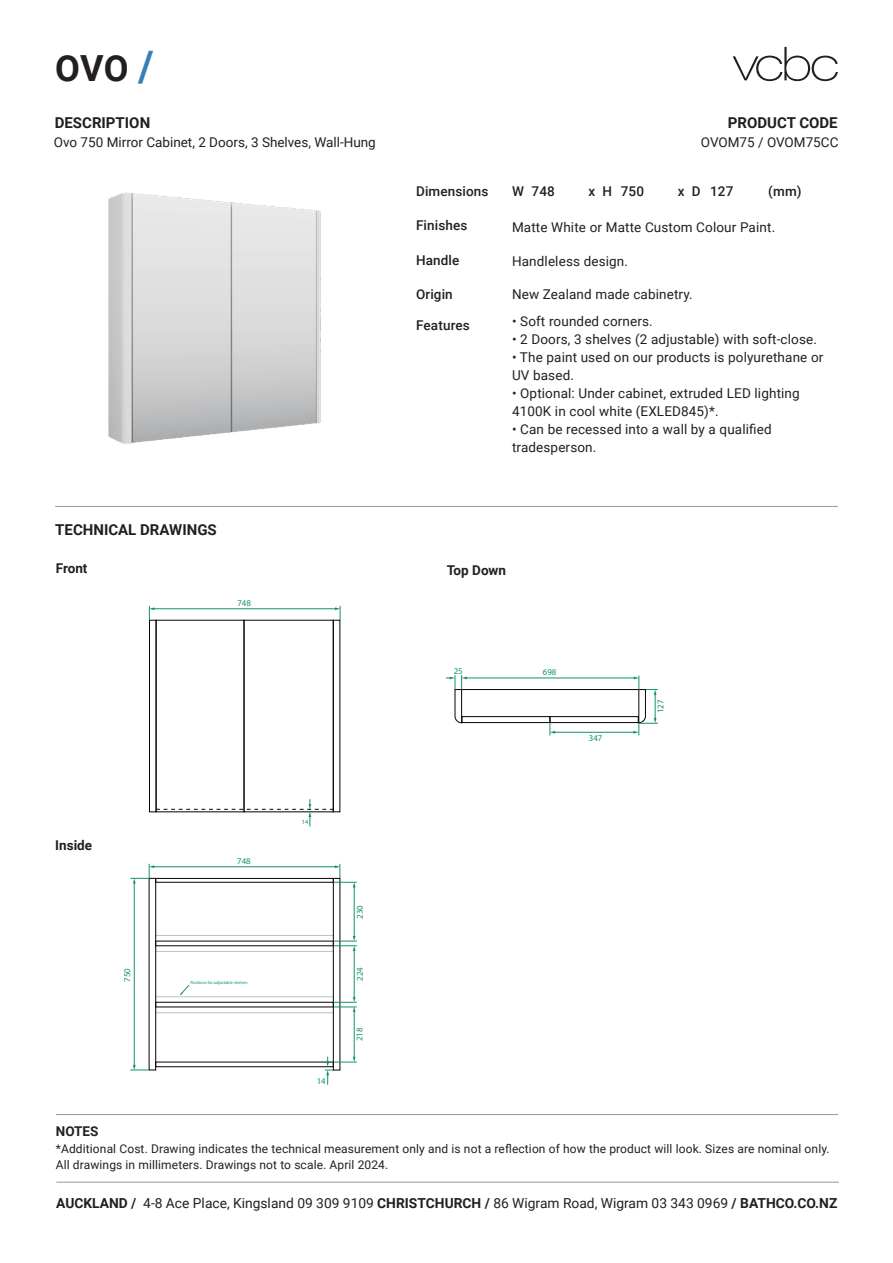
<style>
.page{position:relative;width:893px;height:1263px;background:#fff}
.page>*{position:absolute;margin:0;border:0;box-sizing:border-box;transform-origin:0 0}
.t1{font:700 36px "Roboto";color:#231f20}
.t2{font:700 15px "Roboto";color:#231f20}
.t3{font:13.8px "Roboto";color:#231f20}
.t4{font:13.5px/18px "Roboto";letter-spacing:.01em;color:#231f20}
.t5{font:500 13.5px "Roboto";letter-spacing:.01em;color:#231f20}
.t6{font:700 13.5px "Roboto";color:#231f20}
.t7{font:12px/16.5px "Roboto";letter-spacing:.01em;color:#231f20}
.t8{font:8.85px "Myriad Pro";color:#12926c}
.t9{font:6.3px "Myriad Pro";color:#12926c}
.t10{font:4.35px "Myriad Pro";color:#12926c}
.s1{font-size:42px;color:#3681b1}
.s2{font-weight:700}
</style>
<div class="page">
<hr style="left:55px;top:506px;width:783px;height:1px;background:#97999c">
<hr style="left:56px;top:1114px;width:782px;height:1px;background:#97999c">
<hr style="left:56px;top:1182px;width:783px;height:1px;background:#97999c">
<svg style="left:733px;top:47px;width:105px;height:34px"></svg>
<hr style="left:156px;top:1012px;width:177px;height:1px;background:#c1c2c3">
<hr style="left:156px;top:996px;width:177px;height:1px;background:#c1c2c3">
<hr style="left:156px;top:951px;width:177px;height:1px;background:#c1c2c3">
<hr style="left:156px;top:935px;width:177px;height:1px;background:#c1c2c3">
<div style="left:149px;top:620px;width:7px;height:192px;border:1px solid #060403"></div>
<div style="left:156px;top:620px;width:88px;height:192px;border:1px solid #060403"></div>
<div style="left:244px;top:620px;width:89px;height:192px;border:1px solid #060403"></div>
<div style="left:333px;top:620px;width:7px;height:192px;border:1px solid #060403"></div>
<svg style="left:156px;top:799px;width:177px;height:27px"></svg>
<div style="left:149px;top:878px;width:7px;height:192px;border:1px solid #060403"></div>
<div style="left:333px;top:878px;width:7px;height:192px;border:1px solid #060403"></div>
<div style="left:155px;top:1002px;width:179px;height:5px;border:1px solid #060403"></div>
<div style="left:155px;top:1062px;width:179px;height:5px;border:1px solid #060403"></div>
<hr style="left:134px;top:882px;width:1px;height:184px;background:#12926c">
<svg style="left:130px;top:1065px;width:18px;height:6px"></svg>
<svg style="left:180px;top:984px;width:10px;height:11px"></svg>
<hr style="left:153px;top:866px;width:183px;height:1px;background:#12926c">
<svg style="left:130px;top:864px;width:24px;height:19px"></svg>
<div style="left:155px;top:878px;width:179px;height:4px;border:1px solid #060403"></div>
<hr style="left:354px;top:1011px;width:1px;height:47px;background:#12926c">
<svg style="left:325px;top:1056px;width:32px;height:29px"></svg>
<hr style="left:354px;top:950px;width:1px;height:48px;background:#12926c">
<svg style="left:334px;top:997px;width:23px;height:15px"></svg>
<hr style="left:354px;top:886px;width:1px;height:51px;background:#12926c">
<svg style="left:334px;top:936px;width:23px;height:15px"></svg>
<svg style="left:334px;top:864px;width:23px;height:23px"></svg>
<hr style="left:153px;top:608px;width:183px;height:1px;background:#12926c">
<svg style="left:335px;top:606px;width:6px;height:14px"></svg>
<svg style="left:149px;top:606px;width:5px;height:14px"></svg>
<hr style="left:462px;top:689px;width:177px;height:1px;background:#060403">
<div style="left:461px;top:716px;width:89px;height:7px;border:1px solid #060403"></div>
<div style="left:549px;top:716px;width:90px;height:7px;border:1px solid #060403"></div>
<hr style="left:466px;top:678px;width:169px;height:1px;background:#12926c">
<svg style="left:446px;top:675px;width:21px;height:48px"></svg>
<hr style="left:554px;top:732px;width:80px;height:1px;background:#12926c">
<svg style="left:550px;top:723px;width:5px;height:12px"></svg>
<svg style="left:633px;top:675px;width:25px;height:60px"></svg>
<img style="left:108px;top:192px;width:213px;height:252px">
<h1 class="t1" style="left:55px;top:43px;width:100px">OVO <span class="s1">/</span></h1>
<p class="t2" style="left:55px;top:112px;width:97px">DESCRIPTION</p>
<p class="t2" style="left:728px;top:113px;width:111px">PRODUCT CODE</p>
<p class="t4" style="left:54px;top:132px;width:324px">Ovo 750 Mirror Cabinet, 2 Doors, 3 Shelves, Wall-Hung</p>
<p class="t4" style="left:701px;top:132px;width:139px">OVOM75 / OVOM75CC</p>
<p class="t5" style="left:416px;top:182px;width:74px">Dimensions</p>
<p class="t5" style="left:512px;top:182px;width:44px">W 748</p>
<p class="t5" style="left:589px;top:182px;width:57px">x H 750</p>
<p class="t5" style="left:678px;top:182px;width:57px">x D 127</p>
<p class="t5" style="left:768px;top:182px;width:35px">(mm)</p>
<p class="t2" style="left:55px;top:519px;width:163px">TECHNICAL DRAWINGS</p>
<p class="t5" style="left:416px;top:216px;width:53px">Finishes</p>
<p class="t4" style="left:512px;top:218px;width:265px">Matte White or Matte Custom Colour Paint.</p>
<p class="t5" style="left:416px;top:250px;width:45px">Handle</p>
<p class="t4" style="left:512px;top:252px;width:118px">Handleless design.</p>
<p class="t5" style="left:416px;top:284px;width:38px">Origin</p>
<p class="t4" style="left:512px;top:285px;width:182px">New Zealand made cabinetry.</p>
<p class="t5" style="left:416px;top:316px;width:55px">Features</p>
<p class="t4" style="left:512px;top:312px;width:142px">• Soft rounded corners.</p>
<p class="t4" style="left:512px;top:330px;width:306px">• 2 Doors, 3 shelves (2 adjustable) with soft-close.</p>
<p class="t4" style="left:512px;top:348px;width:313px">• The paint used on our products is polyurethane or<br>UV based.</p>
<p class="t4" style="left:512px;top:384px;width:289px">• Optional: Under cabinet, extruded LED lighting<br>4100K in cool white (EXLED845)*.</p>
<p class="t4" style="left:512px;top:420px;width:261px">• Can be recessed into a wall by a qualified tradesperson.</p>
<p class="t6" style="left:56px;top:559px;width:33px">Front</p>
<p class="t6" style="left:447px;top:561px;width:61px">Top Down</p>
<p class="t8" style="left:237px;top:597px;width:15px">748</p>
<p class="t6" style="left:55px;top:835px;width:38px">Inside</p>
<p class="t8" style="left:122px;top:982px;width:15px;rotate:-90deg">750</p>
<p class="t8" style="left:237px;top:855px;width:15px">748</p>
<p class="t10" style="left:190px;top:979px;width:59px">Positions for adjustable shelves</p>
<p class="t9" style="left:302px;top:818px;width:8px">14</p>
<p class="t8" style="left:317px;top:1075px;width:11px">14</p>
<p class="t8" style="left:355px;top:918px;width:15px;rotate:-90deg">230</p>
<p class="t8" style="left:355px;top:981px;width:15px;rotate:-90deg">224</p>
<p class="t8" style="left:354px;top:1041px;width:15px;rotate:-90deg">218</p>
<p class="t8" style="left:454px;top:665px;width:11px">25</p>
<p class="t8" style="left:543px;top:667px;width:15px">698</p>
<p class="t8" style="left:589px;top:733px;width:15px">347</p>
<p class="t8" style="left:655px;top:713px;width:15px;rotate:-90deg">127</p>
<p class="t6" style="left:56px;top:1122px;width:44px">NOTES</p>
<p class="t7" style="left:56px;top:1140px;width:775px">*Additional Cost. Drawing indicates the technical measurement only and is not a reflection of how the product will look. Sizes are nominal only.<br>All drawings in millimeters. Drawings not to scale. April 2024.</p>
<p class="t3" style="left:56px;top:1193px;width:783px"><span class="s2">AUCKLAND /</span> 4-8 Ace Place, Kingsland 09 309 9109 <span class="s2">CHRISTCHURCH /</span> 86 Wigram Road, Wigram 03 343 0969 <span class="s2">/ BATHCO.CO.NZ</span></p>
</div>
